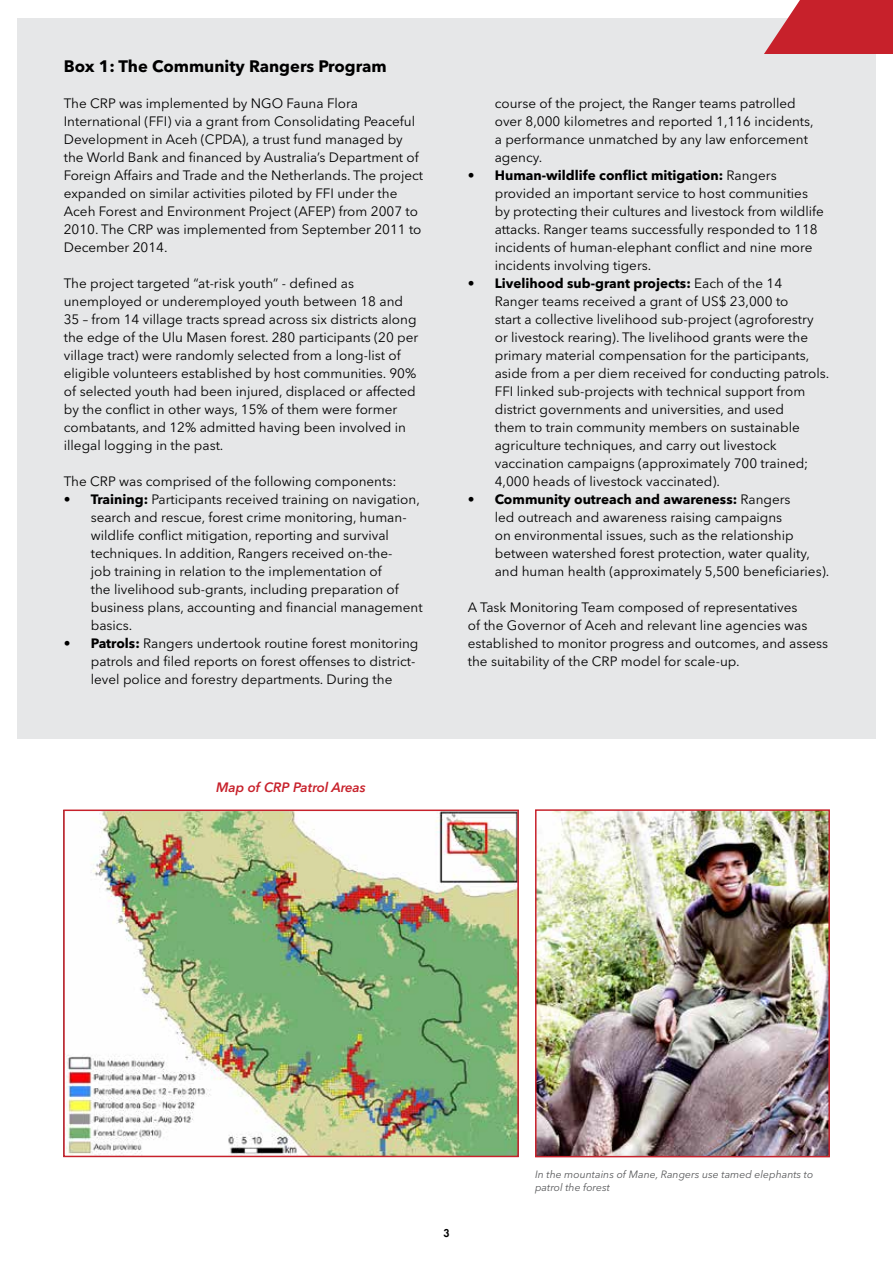
<style>
.page{position:relative;width:893px;height:1263px;background:#fff}
.page>*{position:absolute;margin:0;border:0;box-sizing:border-box;transform-origin:0 0}
.t1{font:700 16.5px "Avenir Next LT Pro";color:#000}
.t2{font:13.5px/18px "Avenir Next LT Pro";color:#000}
.t3{font:italic 600 13.5px "Avenir Next LT Pro";color:#c7212b}
.t4{font:italic 10.5px/12.6px "Avenir Next LT Pro";color:#58595b}
.t5{font:800 10.5px "Futura Std";color:#000}
.s1{font-weight:700}
</style>
<div class="page">
<div style="left:17px;top:18px;width:859px;height:720px;background:#e6e7e8"></div>
<img style="left:66px;top:812px;width:450px;height:342px">
<div style="left:63px;top:809px;width:456px;height:348px;border:2px solid #c7212b"></div>
<img style="left:538px;top:812px;width:289px;height:342px">
<div style="left:535px;top:809px;width:295px;height:348px;border:2px solid #c7212b"></div>
<svg style="left:764px;top:0;width:129px;height:54px;background:#cd3e47"></svg>
<p class="t1" style="left:64px;top:56px;width:324px">Box 1: The Community Rangers Program</p>
<p class="t2" style="left:64px;top:94px;width:361px">The CRP was implemented by NGO Fauna Flora International (FFI) via a grant from Consolidating Peaceful Development in Aceh (CPDA), a trust fund managed by the World Bank and financed by Australia’s Department of Foreign Affairs and Trade and the Netherlands. The project expanded on similar activities piloted by FFI under the Aceh Forest and Environment Project (AFEP) from 2007 to 2010. The CRP was implemented from September 2011 to December 2014.</p>
<p class="t2" style="left:64px;top:274px;width:356px">The project targeted “at-risk youth” - defined as unemployed or underemployed youth between 18 and 35 – from 14 village tracts spread across six districts along the edge of the Ulu Masen forest. 280 participants (20 per village tract) were randomly selected from a long-list of eligible volunteers established by host communities. 90% of selected youth had been injured, displaced or affected by the conflict in other ways, 15% of them were former combatants, and 12% admitted having been involved in illegal logging in the past.</p>
<p class="t2" style="left:64px;top:472px;width:334px">The CRP was comprised of the following components:</p>
<p class="t2" style="left:91px;top:490px;width:333px;text-indent:-27px">• <span class="s1">Training:</span> Participants received training on navigation, search and rescue, forest crime monitoring, human&shy;wildlife conflict mitigation, reporting and survival techniques. In addition, Rangers received on-the-<br>job training in relation to the implementation of<br>the livelihood sub-grants, including preparation of business plans, accounting and financial management basics.</p>
<p class="t2" style="left:91px;top:634px;width:329px;text-indent:-27px">• <span class="s1">Patrols:</span> Rangers undertook routine forest monitoring patrols and filed reports on forest offenses to district&shy;level police and forestry departments. During the</p>
<p class="t3" style="left:216px;top:779px;width:151px">Map of CRP Patrol Areas</p>
<p class="t2" style="left:495px;top:94px;width:320px">course of the project, the Ranger teams patrolled over 8,000 kilometres and reported 1,116 incidents, a performance unmatched by any law enforcement agency.</p>
<p class="t2" style="left:495px;top:166px;width:331px;text-indent:-27px">• <span class="s1">Human-wildlife conflict mitigation:</span> Rangers provided an important service to host communities by protecting their cultures and livestock from wildlife attacks. Ranger teams successfully responded to 118 incidents of human-elephant conflict and nine more incidents involving tigers.</p>
<p class="t2" style="left:495px;top:274px;width:336px;text-indent:-27px">• <span class="s1">Livelihood sub-grant projects:</span> Each of the 14<br>Ranger teams received a grant of US$ 23,000 to<br>start a collective livelihood sub-project (agroforestry or livestock rearing). The livelihood grants were the primary material compensation for the participants, aside from a per diem received for conducting patrols.<br>FFI linked sub-projects with technical support from district governments and universities, and used<br>them to train community members on sustainable agriculture techniques, and carry out livestock vaccination campaigns (approximately 700 trained; 4,000 heads of livestock vaccinated).</p>
<p class="t2" style="left:495px;top:490px;width:336px;text-indent:-27px">• <span class="s1">Community outreach and awareness:</span> Rangers<br>led outreach and awareness raising campaigns<br>on environmental issues, such as the relationship between watershed forest protection, water quality, and human health (approximately 5,500 beneficiaries).</p>
<p class="t2" style="left:468px;top:598px;width:362px">A Task Monitoring Team composed of representatives<br>of the Governor of Aceh and relevant line agencies was established to monitor progress and outcomes, and assess the suitability of the CRP model for scale-up.</p>
<p class="t5" style="left:443px;top:1226px;width:8px">3</p>
<p class="t4" style="left:535px;top:1168px;width:280px">In the mountains of Mane, Rangers use tamed elephants to patrol the forest</p>
</div>
